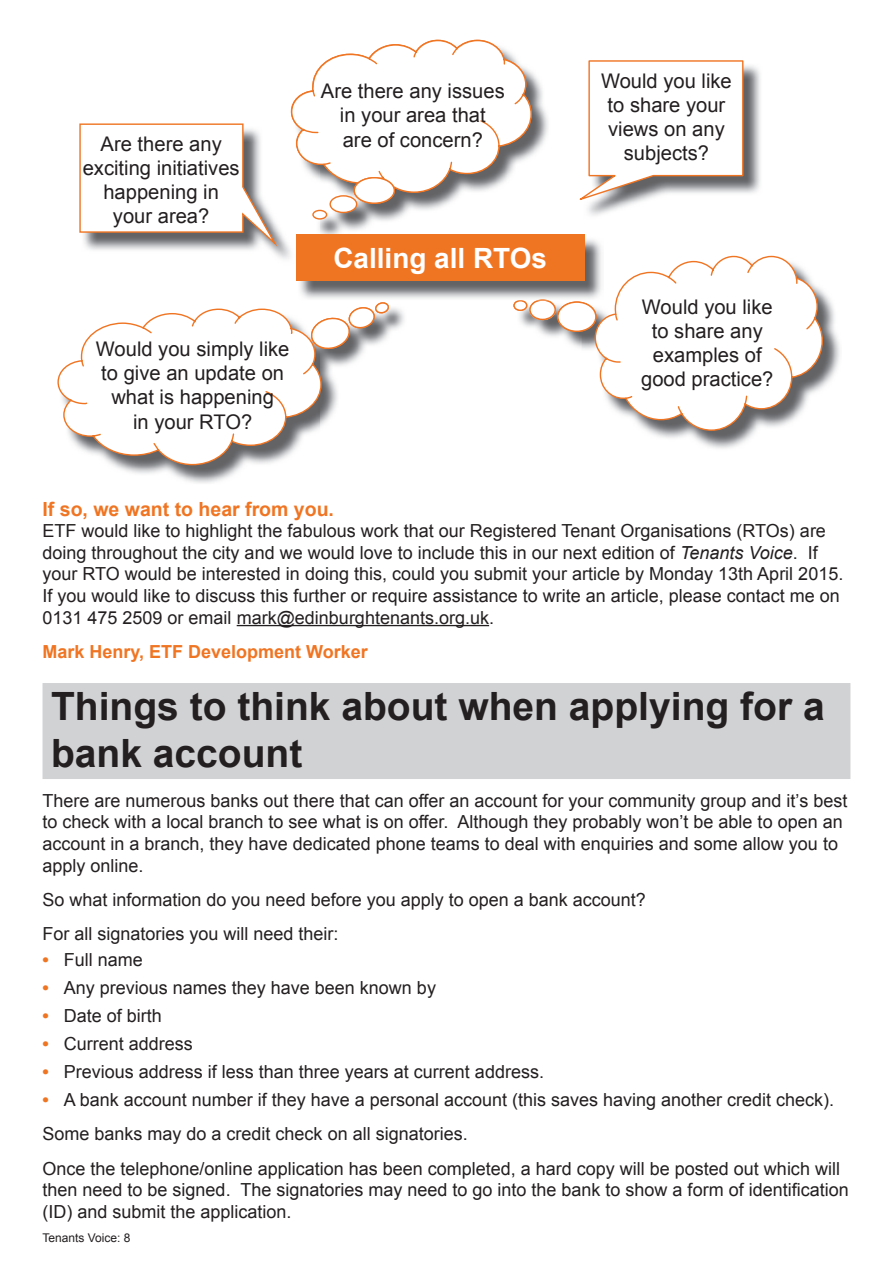
<style>
.page{position:relative;width:893px;height:1263px;background:#fff}
.page>*{position:absolute;margin:0;border:0;box-sizing:border-box;transform-origin:0 0}
.t1{font:700 39px/46.8px "Arial";color:#231f20}
.t2{font:700 27.9px "Arial";color:#fff}
.t3{font:20.1px/24.2px "Arial";color:#231f20;text-align:center}
.t4{font:700 19.5px "Arial";color:#f07523}
.t5{font:18px/21.6px "Arial";color:#231f20}
.t6{font:700 18px "Arial";color:#f07523}
.t7{font:12px "Arial";color:#231f20}
.s1{font-style:italic}
.s2{font-weight:700;color:#f07523}
</style>
<div class="page">
<img style="left:115px;top:209px;width:205px;height:274px">
<img style="left:320px;top:65px;width:440px;height:172px">
<img style="left:582px;top:293px;width:258px;height:156px">
<img style="left:389px;top:305px;width:193px;height:43px">
<svg style="left:290px;top:39px;width:243px;height:155px"></svg>
<div style="left:354px;top:177px;width:41px;height:27px;background:#f07628;border:1px solid #f07523;border-radius:50%"></div>
<div style="left:354px;top:178px;width:40px;height:25px;background:#fff;border-radius:50%"></div>
<div style="left:354px;top:177px;width:41px;height:27px;border:1px solid #f07523;border-radius:50%"></div>
<div style="left:330px;top:196px;width:27px;height:16px;background:#fff;border-radius:50%"></div>
<div style="left:329px;top:195px;width:28px;height:18px;border:1px solid #f07523;border-radius:50%"></div>
<svg style="left:313px;top:210px;width:14px;height:9px"></svg>
<div style="left:312px;top:210px;width:15px;height:10px;border:1px solid #f07523;border-radius:50%"></div>
<svg style="left:557px;top:301px;width:40px;height:31px"></svg>
<div style="left:558px;top:302px;width:38px;height:29px;background:#fff;border-radius:50%"></div>
<div style="left:557px;top:301px;width:40px;height:31px;border:1px solid #f07523;border-radius:50%"></div>
<svg style="left:79px;top:123px;width:201px;height:127px"></svg>
<svg style="left:571px;top:60px;width:173px;height:144px"></svg>
<svg style="left:594px;top:255px;width:230px;height:177px"></svg>
<svg style="left:57px;top:302px;width:332px;height:164px"></svg>
<img style="left:298px;top:237px;width:306px;height:63px">
<svg style="left:513px;top:299px;width:43px;height:21px"></svg>
<div style="left:296px;top:234px;width:288px;height:47px;background:#f07523"></div>
<hr style="left:237px;top:625px;width:252px;height:1px;background:#231f20">
<div style="left:43px;top:683px;width:807px;height:96px;background:#d1d2d4"></div>
<p class="t3" style="left:83px;top:132px;width:158px">Are there any exciting initiatives happening in your area?</p>
<p class="t3" style="left:96px;top:337px;width:195px">Would you simply like to give an update on what is happening<br>in your RTO?</p>
<p class="t3" style="left:321px;top:79px;width:185px">Are there any issues in your area that<br>are of concern?</p>
<p class="t3" style="left:601px;top:69px;width:132px">Would you like to share your views on any subjects?</p>
<h2 class="t2" style="left:333px;top:240px;width:215px">Calling all RTOs</h2>
<p class="t3" style="left:641px;top:295px;width:134px">Would you like to share any examples of good practice?</p>
<p class="t4" style="left:43px;top:496px;width:293px">If so, we want to hear from you.</p>
<p class="t5" style="left:43px;top:520px;width:802px">ETF would like to highlight the fabulous work that our Registered Tenant Organisations (RTOs) are doing throughout the city and we would love to include this in our next edition of <span class="s1">Tenants Voice</span>. If your RTO would be interested in doing this, could you submit your article by Monday 13th April 2015.<br>If you would like to discuss this further or require assistance to write an article, please contact me on 0131 475 2509 or email mark@edinburghtenants.org.uk.</p>
<p class="t6" style="left:43px;top:640px;width:327px">Mark Henry, ETF Development Worker</p>
<h1 class="t1" style="left:51px;top:684px;width:775px">Things to think about when applying for a bank account</h1>
<p class="t5" style="left:43px;top:790px;width:806px">There are numerous banks out there that can offer an account for your community group and it’s best to check with a local branch to see what is on offer. Although they probably won’t be able to open an account in a branch, they have dedicated phone teams to deal with enquiries and some allow you to apply online.</p>
<p class="t5" style="left:43px;top:882px;width:605px;line-height:34.3px">So what information do you need before you apply to open a bank account?<br>For all signatories you will need their:</p>
<p class="t5" style="left:43px;top:949px;width:102px"><span class="s2">•</span> Full name</p>
<p class="t5" style="left:43px;top:977px;width:395px"><span class="s2">•</span> Any previous names they have been known by</p>
<p class="t5" style="left:43px;top:1005px;width:121px"><span class="s2">•</span> Date of birth</p>
<p class="t5" style="left:43px;top:1033px;width:152px"><span class="s2">•</span> Current address</p>
<p class="t5" style="left:43px;top:1061px;width:503px"><span class="s2">•</span> Previous address if less than three years at current address.</p>
<p class="t5" style="left:43px;top:1083px;width:799px;line-height:34.3px"><span class="s2">•</span> A bank account number if they have a personal account (this saves having another credit check).<br>Some banks may do a credit check on all signatories.<br>Once the telephone/online application has been completed, a hard copy will be posted out which will</p>
<p class="t5" style="left:43px;top:1179px;width:808px">then need to be signed. The signatories may need to go into the bank to show a form of identification (ID) and submit the application.</p>
<p class="t7" style="left:43px;top:1230px;width:90px">Tenants Voice: 8</p>
</div>
